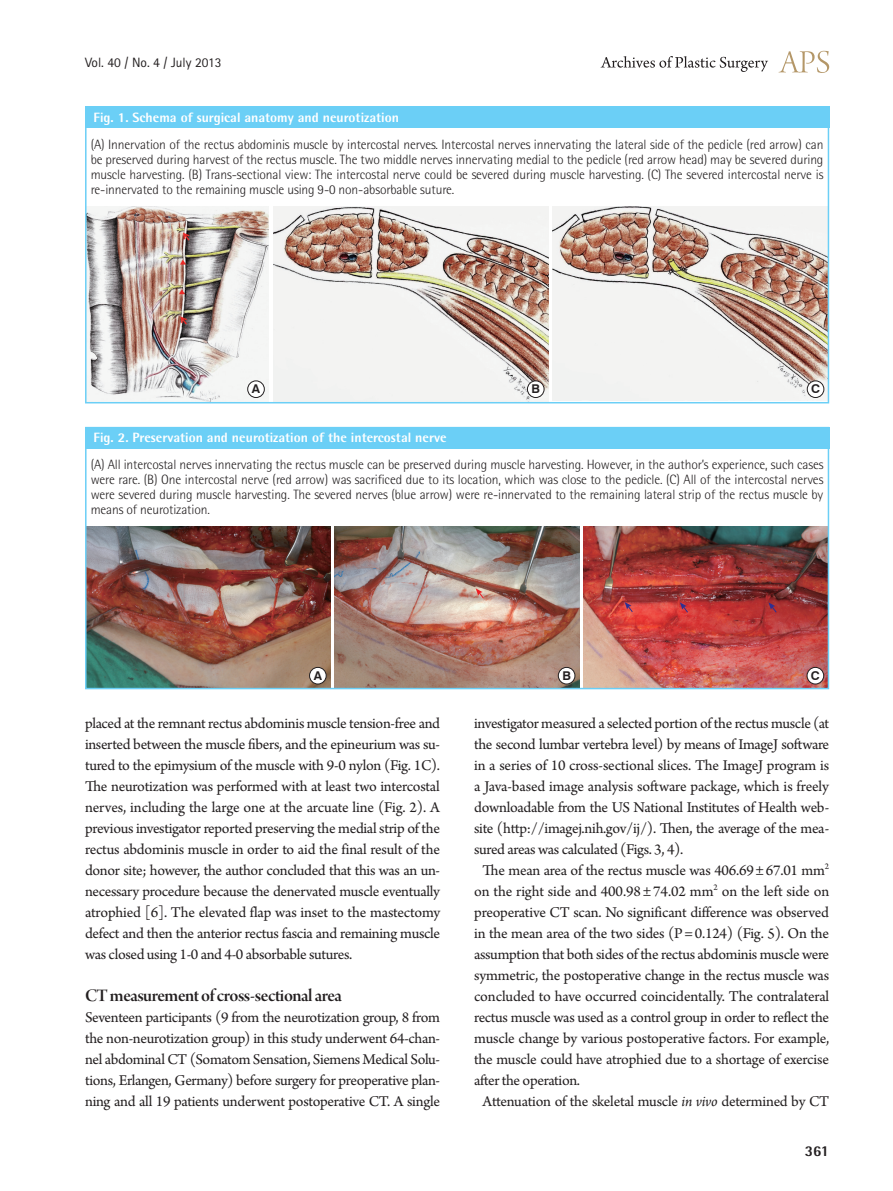
<style>
.page{position:relative;width:893px;height:1191px;background:#fff}
.page>*{position:absolute;margin:0;border:0;box-sizing:border-box;transform-origin:0 0}
.중제목{font:18.75px "Arno Pro Smbd Display";letter-spacing:-.025em;color:#231f20}
.본문_성형{font:15.75px/21px "Arno Pro";letter-spacing:-.02em;color:#231f20;text-align:justify}
.t1{font:800 15px "Rotis Semi Sans Std";color:#231f20}
.그림__표-설명{font:300 13.5px/15px "Rotis Semi Sans Std";letter-spacing:-.01em;color:#231f20;text-align:justify}
.표_그림_제목_볼드{font:800 13.5px "Rotis Semi Sans Std";color:#fff}
.권_호_월{font:13.5px "Rotis Sans Serif Std";color:#231f20}
.t2{font:700 12.15px "Swiss 721 BT";color:#231f20}
.s1{font-style:italic}
</style>
<div class="page">
<svg style="left:779px;top:51px;width:50px;height:22px"></svg>
<svg style="left:601px;top:56px;width:167px;height:16px"></svg>
<img style="left:88px;top:206px;width:181px;height:194px">
<img style="left:273px;top:206px;width:276px;height:194px">
<img style="left:553px;top:206px;width:273px;height:194px">
<div style="left:85px;top:106px;width:744px;height:22px;background:#6bcff6"></div>
<div style="left:248px;top:381px;width:16px;height:16px;background:#fff;border-radius:50%"></div>
<div style="left:247px;top:381px;width:18px;height:17px;border:1px solid #231f20;border-radius:50%"></div>
<div style="left:527px;top:381px;width:17px;height:16px;background:#fff;border-radius:50%"></div>
<div style="left:527px;top:381px;width:17px;height:17px;border:1px solid #231f20;border-radius:50%"></div>
<div style="left:807px;top:381px;width:17px;height:16px;background:#fff;border-radius:50%"></div>
<div style="left:807px;top:381px;width:17px;height:17px;border:1px solid #231f20;border-radius:50%"></div>
<div style="left:85px;top:106px;width:744px;height:297px;border:2px solid #6bcff6"></div>
<img style="left:88px;top:527px;width:243px;height:159px">
<img style="left:335px;top:527px;width:244px;height:159px">
<img style="left:584px;top:527px;width:242px;height:159px">
<div style="left:85px;top:427px;width:744px;height:21px;background:#6bcff6"></div>
<div style="left:310px;top:667px;width:16px;height:17px;background:#fff;border-radius:50%"></div>
<div style="left:309px;top:667px;width:17px;height:17px;border:1px solid #231f20;border-radius:50%"></div>
<div style="left:558px;top:667px;width:17px;height:17px;background:#fff;border-radius:50%"></div>
<div style="left:558px;top:667px;width:17px;height:17px;border:1px solid #231f20;border-radius:50%"></div>
<div style="left:807px;top:667px;width:17px;height:17px;background:#fff;border-radius:50%"></div>
<div style="left:807px;top:667px;width:17px;height:17px;border:1px solid #231f20;border-radius:50%"></div>
<svg style="left:476px;top:588px;width:8px;height:11px"></svg>
<svg style="left:625px;top:602px;width:8px;height:11px"></svg>
<svg style="left:680px;top:602px;width:9px;height:11px"></svg>
<svg style="left:768px;top:602px;width:9px;height:11px"></svg>
<div style="left:85px;top:427px;width:744px;height:262px;border:2px solid #6bcff6"></div>
<p class="권_호_월" style="left:85px;top:54px;width:138px">Vol. 40 / No. 4 / July 2013</p>
<p class="표_그림_제목_볼드" style="left:94px;top:108px;width:307px">Fig. 1. Schema of surgical anatomy and neurotization</p>
<p class="그림__표-설명" style="left:91px;top:137px;width:734px">(A) Innervation of the rectus abdominis muscle by intercostal nerves. Intercostal nerves innervating the lateral side of the pedicle (red arrow) can be preserved during harvest of the rectus muscle. The two middle nerves innervating medial to the pedicle (red arrow head) may be severed during muscle harvesting. (B) Trans-sectional view: The intercostal nerve could be severed during muscle harvesting. (C) The severed intercostal nerve is re-innervated to the remaining muscle using 9-0 non-absorbable suture.</p>
<p class="t2" style="left:252px;top:382px;width:10px">A</p>
<p class="t2" style="left:531px;top:382px;width:10px">B</p>
<p class="t2" style="left:811px;top:382px;width:10px">C</p>
<p class="표_그림_제목_볼드" style="left:94px;top:429px;width:354px">Fig. 2. Preservation and neurotization of the intercostal nerve</p>
<p class="그림__표-설명" style="left:91px;top:457px;width:734px">(A) All intercostal nerves innervating the rectus muscle can be preserved during muscle harvesting. However, in the author’s experience, such cases were rare. (B) One intercostal nerve (red arrow) was sacrificed due to its location, which was close to the pedicle. (C) All of the intercostal nerves were severed during muscle harvesting. The severed nerves (blue arrow) were re-innervated to the remaining lateral strip of the rectus muscle by means of neurotization.</p>
<p class="t2" style="left:314px;top:668px;width:10px">A</p>
<p class="t2" style="left:562px;top:668px;width:10px">B</p>
<p class="t2" style="left:811px;top:668px;width:10px">C</p>
<p class="본문_성형" style="left:85px;top:714px;width:357px">placed at the remnant rectus abdominis muscle tension-free and inserted between the muscle fibers, and the epineurium was su&shy;tured to the epimysium of the muscle with 9-0 nylon (Fig. 1C).<br>The neurotization was performed with at least two intercostal nerves, including the large one at the arcuate line (Fig. 2). A previous investigator reported preserving the medial strip of the rectus abdominis muscle in order to aid the final result of the donor site; however, the author concluded that this was an un&shy;necessary procedure because the denervated muscle eventually atrophied [6]. The elevated flap was inset to the mastectomy defect and then the anterior rectus fascia and remaining muscle was closed using 1-0 and 4-0 absorbable sutures.</p>
<p class="중제목" style="left:85px;top:985px;width:258px">CT measurement of cross-sectional area</p>
<p class="본문_성형" style="left:85px;top:1008px;width:357px">Seventeen participants (9 from the neurotization group, 8 from the non-neurotization group) in this study underwent 64-chan&shy;nel abdominal CT (Somatom Sensation, Siemens Medical Solu&shy;tions, Erlangen, Germany) before surgery for preoperative plan&shy;ning and all 19 patients underwent postoperative CT. A single</p>
<p class="본문_성형" style="left:474px;top:714px;width:357px">investigator measured a selected portion of the rectus muscle (at the second lumbar vertebra level) by means of ImageJ software in a series of 10 cross-sectional slices. The ImageJ program is a Java-based image analysis software package, which is freely downloadable from the US National Institutes of Health web&shy;site (http://imagej.nih.gov/ij/). Then, the average of the mea&shy;sured areas was calculated (Figs. 3, 4).</p>
<p class="본문_성형" style="left:474px;top:861px;width:357px;text-indent:9px">The mean area of the rectus muscle was 406.69 ± 67.01 mm<sup>2 </sup>on the right side and 400.98 ± 74.02 mm<sup>2</sup> on the left side on preoperative CT scan. No significant difference was observed in the mean area of the two sides (P = 0.124) (Fig. 5). On the assumption that both sides of the rectus abdominis muscle were symmetric, the postoperative change in the rectus muscle was concluded to have occurred coincidentally. The contralateral rectus muscle was used as a control group in order to reflect the muscle change by various postoperative factors. For example, the muscle could have atrophied due to a shortage of exercise after the operation.</p>
<p class="본문_성형" style="left:483px;top:1092px;width:348px">Attenuation of the skeletal muscle <span class="s1">in vivo</span> determined by CT</p>
<p class="t1" style="left:805px;top:1141px;width:26px">361</p>
</div>
